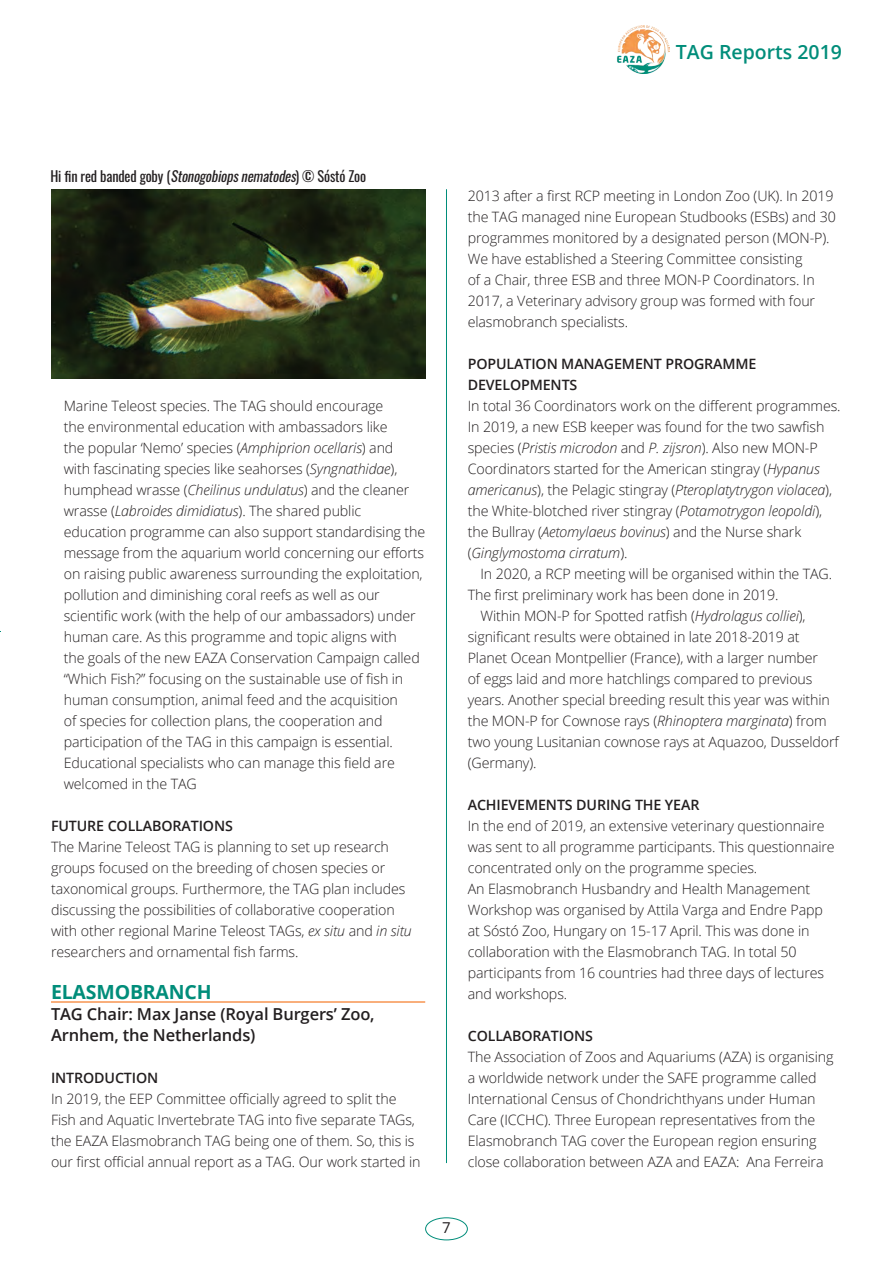
<style>
.page{position:relative;width:893px;height:1263px;background:#fff}
.page>*{position:absolute;margin:0;border:0;box-sizing:border-box;transform-origin:0 0}
.t1{font:600 19.5px "Open Sans";color:#008d7a}
.t2{font:700 19.5px "Open Sans";letter-spacing:-.01em;color:#008d7a}
.t3{font:600 16.5px/21px "Open Sans";letter-spacing:-.01em;color:#231f20}
.t4{font:15px "Open Sans";color:#231f20}
.t5{font:300 14.25px/21px "Open Sans";letter-spacing:-.01em;color:#231f20}
.t6{font:600 14.25px/21px "Open Sans";letter-spacing:-.01em;color:#231f20}
.t7{font:14.25px "Oswald";color:#231f20}
.s1{font-style:italic}
</style>
<div class="page">
<img style="left:617px;top:26px;width:53px;height:47px">
<hr style="left:51px;top:1001px;width:374px;height:2px;background:#f79551">
<hr style="left:446px;top:189px;width:1px;height:974px;background:#008d7a">
<div style="left:425px;top:1217px;width:43px;height:23px;border:1px solid #008d7a;border-radius:50%"></div>
<img style="left:51px;top:189px;width:374px;height:189px">
<h1 class="t1" style="left:676px;top:38px;width:168px">TAG Reports 2019</h1>
<p class="t7" style="left:50px;top:167px;width:317px">H i fi n r e d b a n d e d g o b y ( <span class="s1">Stonogobiopsnematodes</span>) © S ó s t ó Z o o</p>
<p class="t5" style="left:64px;top:395px;width:363px">Marine Teleost species. The TAG should encourage<br>the environmental education with ambassadors like<br>the popular ‘Nemo’ species (<span class="s1">Amphiprion ocellaris</span>) and<br>with fascinating species like seahorses (<span class="s1">Syngnathidae</span>), humphead wrasse (<span class="s1">Cheilinus undulatus</span>) and the cleaner wrasse (<span class="s1">Labroides dimidiatus</span>). The shared public education programme can also support standardising the message from the aquarium world concerning our efforts on raising public awareness surrounding the exploitation, pollution and diminishing coral reefs as well as our scientific work (with the help of our ambassadors) under human care. As this programme and topic aligns with<br>the goals of the new EAZA Conservation Campaign called “Which Fish?” focusing on the sustainable use of fish in human consumption, animal feed and the acquisition<br>of species for collection plans, the cooperation and participation of the TAG in this campaign is essential.<br>Educational specialists who can manage this field are welcomed in the TAG</p>
<p class="t6" style="left:51px;top:815px;width:183px">FUTURE COLLABORATIONS</p>
<p class="t5" style="left:51px;top:836px;width:362px">The Marine Teleost TAG is planning to set up research groups focused on the breeding of chosen species or taxonomical groups. Furthermore, the TAG plan includes discussing the possibilities of collaborative cooperation with other regional Marine Teleost TAGs, <span class="s1">ex situ</span> and <span class="s1">in situ </span>researchers and ornamental fish farms.</p>
<p class="t2" style="left:51px;top:978px;width:162px">ELASMOBRANCH</p>
<p class="t3" style="left:51px;top:1003px;width:325px">TAG Chair: Max Janse (Royal Burgers’ Zoo,<br>Arnhem, the Netherlands)</p>
<p class="t6" style="left:51px;top:1067px;width:109px">INTRODUCTION</p>
<p class="t5" style="left:51px;top:1088px;width:371px">In 2019, the EEP Committee officially agreed to split the Fish and Aquatic Invertebrate TAG into five separate TAGs, the EAZA Elasmobranch TAG being one of them. So, this is our first official annual report as a TAG. Our work started in</p>
<p class="t5" style="left:468px;top:185px;width:370px">2013 after a first RCP meeting in London Zoo (UK). In 2019 the TAG managed nine European Studbooks (ESBs) and 30 programmes monitored by a designated person (MON-P).<br>We have established a Steering Committee consisting<br>of a Chair, three ESB and three MON-P Coordinators. In 2017, a Veterinary advisory group was formed with four elasmobranch specialists.</p>
<p class="t6" style="left:468px;top:353px;width:290px">POPULATION MANAGEMENT PROGRAMME<br>DEVELOPMENTS</p>
<p class="t5" style="left:468px;top:395px;width:374px">In total 36 Coordinators work on the different programmes.<br>In 2019, a new ESB keeper was found for the two sawfish species (<span class="s1">Pristis microdon</span> and <span class="s1">P. zijsron</span>). Also new MON-P Coordinators started for the American stingray (<span class="s1">Hypanus americanus</span>), the Pelagic stingray (<span class="s1">Pteroplatytrygon violacea</span>), the White-blotched river stingray (<span class="s1">Potamotrygon leopoldi</span>), the Bullray (<span class="s1">Aetomylaeus bovinus</span>) and the Nurse shark (<span class="s1">Ginglymostoma cirratum</span>).</p>
<p class="t5" style="left:468px;top:563px;width:366px;text-indent:13px">In 2020, a RCP meeting will be organised within the TAG.<br>The first preliminary work has been done in 2019.</p>
<p class="t5" style="left:468px;top:605px;width:372px;text-indent:13px">Within MON-P for Spotted ratfish (<span class="s1">Hydrolagus colliei</span>), significant results were obtained in late 2018-2019 at Planet Ocean Montpellier (France), with a larger number<br>of eggs laid and more hatchlings compared to previous years. Another special breeding result this year was within the MON-P for Cownose rays (<span class="s1">Rhinoptera marginata</span>) from two young Lusitanian cownose rays at Aquazoo, Dusseldorf (Germany).</p>
<p class="t6" style="left:468px;top:794px;width:233px">ACHIEVEMENTS DURING THE YEAR</p>
<p class="t5" style="left:468px;top:815px;width:368px">In the end of 2019, an extensive veterinary questionnaire was sent to all programme participants. This questionnaire concentrated only on the programme species.</p>
<p class="t5" style="left:468px;top:878px;width:358px">An Elasmobranch Husbandry and Health Management Workshop was organised by Attila Varga and Endre Papp at Sóstó Zoo, Hungary on 15-17 April. This was done in collaboration with the Elasmobranch TAG. In total 50 participants from 16 countries had three days of lectures and workshops.</p>
<p class="t6" style="left:468px;top:1025px;width:127px">COLLABORATIONS</p>
<p class="t5" style="left:468px;top:1046px;width:367px">The Association of Zoos and Aquariums (AZA) is organising a worldwide network under the SAFE programme called International Census of Chondrichthyans under Human Care (ICCHC). Three European representatives from the Elasmobranch TAG cover the European region ensuring close collaboration between AZA and EAZA: Ana Ferreira</p>
<p class="t4" style="left:442px;top:1217px;width:10px">7</p>
</div>
